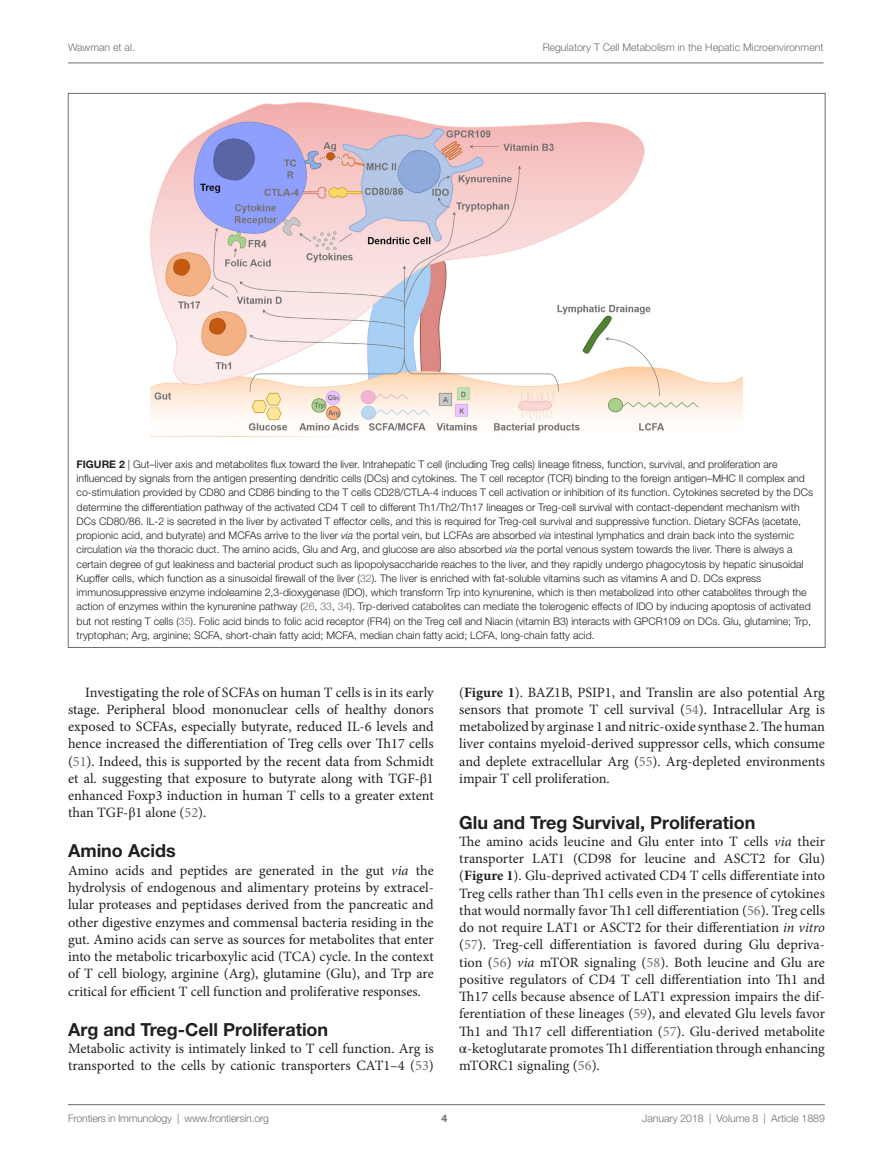
<style>
.page{position:relative;width:893px;height:1170px;background:#fff}
.page>*{position:absolute;margin:0;border:0;box-sizing:border-box;transform-origin:0 0}
.t1{font:700 18px "Helvetica Neue LT Std";color:#231f20}
.t2{font:14.25px/17.2px "Minion Pro";color:#231f20;text-align:justify}
.t3{font:300 10.5px/14.2px "Helvetica Neue LT Std";color:#231f20}
.t4{font:300 10.5px "Helvetica Neue LT Std";color:#6c6d70}
.t5{font:700 10.5px "Helvetica Neue LT Std";color:#6c6d70}
.s1{font-weight:700}
.s2{font-style:italic}
.s3{color:#6c6d70}
.s4{font-family:"STIX General"}
</style>
<div class="page">
<img style="left:150px;top:102px;width:593px;height:335px">
<hr style="left:68px;top:63px;width:756px;height:1px;background:#6c6d70">
<hr style="left:68px;top:1104px;width:757px;height:1px;background:#6c6d70">
<p class="t4" style="left:68px;top:41px;width:68px">Wawman et al.</p>
<p class="t4" style="left:543px;top:41px;width:282px">Regulatory T Cell Metabolism in the Hepatic Microenvironment</p>
<p class="t3" style="left:77px;top:457px;width:738px"><span class="s1">FIGURE 2</span> | Gut–liver axis and metabolites flux toward the liver. Intrahepatic T cell (including Treg cells) lineage fitness, function, survival, and proliferation are influenced by signals from the antigen presenting dendritic cells (DCs) and cytokines. The T cell receptor (TCR) binding to the foreign antigen–MHC II complex and co-stimulation provided by CD80 and CD86 binding to the T cells CD28/CTLA-4 induces T cell activation or inhibition of its function. Cytokines secreted by the DCs determine the differentiation pathway of the activated CD4 T cell to different Th1/Th2/Th17 lineages or Treg-cell survival with contact-dependent mechanism with DCs CD80/86. IL-2 is secreted in the liver by activated T effector cells, and this is required for Treg-cell survival and suppressive function. Dietary SCFAs (acetate, propionic acid, and butyrate) and MCFAs arrive to the liver <span class="s2">via</span> the portal vein, but LCFAs are absorbed <span class="s2">via</span> intestinal lymphatics and drain back into the systemic circulation <span class="s2">via</span> the thoracic duct. The amino acids, Glu and Arg, and glucose are also absorbed <span class="s2">via</span> the portal venous system towards the liver. There is always a certain degree of gut leakiness and bacterial product such as lipopolysaccharide reaches to the liver, and they rapidly undergo phagocytosis by hepatic sinusoidal Kupffer cells, which function as a sinusoidal firewall of the liver (<span class="s3">32</span>). The liver is enriched with fat-soluble vitamins such as vitamins A and D. DCs express immunosuppressive enzyme indoleamine 2,3-dioxygenase (IDO), which transform Trp into kynurenine, which is then metabolized into other catabolites through the action of enzymes within the kynurenine pathway (<span class="s3">26</span>, <span class="s3">33</span>, <span class="s3">34</span>). Trp-derived catabolites can mediate the tolerogenic effects of IDO by inducing apoptosis of activated but not resting T cells (<span class="s3">35</span>). Folic acid binds to folic acid receptor (FR4) on the Treg cell and Niacin (vitamin B3) interacts with GPCR109 on DCs. Glu, glutamine; Trp, tryptophan; Arg, arginine; SCFA, short-chain fatty acid; MCFA, median chain fatty acid; LCFA, long-chain fatty acid.</p>
<p class="t2" style="left:68px;top:683px;width:367px;text-indent:17px">Investigating the role of SCFAs on human T cells is in its early stage. Peripheral blood mononuclear cells of healthy donors exposed to SCFAs, especially butyrate, reduced IL-6 levels and hence increased the differentiation of Treg cells over Th17 cells (<span class="s3">51</span>). Indeed, this is supported by the recent data from Schmidt et al. suggesting that exposure to butyrate along with TGF-<span class="s4">β</span>1 enhanced Foxp3 induction in human T cells to a greater extent than TGF-<span class="s4">β</span>1 alone (<span class="s3">52</span>).</p>
<p class="t1" style="left:68px;top:839px;width:109px">Amino Acids</p>
<p class="t2" style="left:68px;top:861px;width:367px">Amino acids and peptides are generated in the gut <span class="s2">via</span> the hydrolysis of endogenous and alimentary proteins by extracel&shy;lular proteases and peptidases derived from the pancreatic and other digestive enzymes and commensal bacteria residing in the gut. Amino acids can serve as sources for metabolites that enter into the metabolic tricarboxylic acid (TCA) cycle. In the context of T cell biology, arginine (Arg), glutamine (Glu), and Trp are critical for efficient T cell function and proliferative responses.</p>
<p class="t1" style="left:68px;top:1017px;width:262px">Arg and Treg-Cell Proliferation</p>
<p class="t2" style="left:68px;top:1039px;width:367px">Metabolic activity is intimately linked to T cell function. Arg is transported to the cells by cationic transporters CAT1–4 (<span class="s3">53</span>)</p>
<p class="t2" style="left:459px;top:683px;width:367px">(<span class="s1">Figure 1</span>). BAZ1B, PSIP1, and Translin are also potential Arg sensors that promote T cell survival (<span class="s3">54</span>). Intracellular Arg is metabolized by arginase 1 and nitric-oxide synthase 2. The human liver contains myeloid-derived suppressor cells, which consume and deplete extracellular Arg (<span class="s3">55</span>). Arg-depleted environments impair T cell proliferation.</p>
<p class="t1" style="left:459px;top:810px;width:298px">Glu and Treg Survival, Proliferation</p>
<p class="t2" style="left:459px;top:832px;width:367px">The amino acids leucine and Glu enter into T cells <span class="s2">via</span> their transporter LAT1 (CD98 for leucine and ASCT2 for Glu) (<span class="s1">Figure 1</span>). Glu-deprived activated CD4 T cells differentiate into Treg cells rather than Th1 cells even in the presence of cytokines that would normally favor Th1 cell differentiation (<span class="s3">56</span>). Treg cells do not require LAT1 or ASCT2 for their differentiation <span class="s2">in vitro </span>(<span class="s3">57</span>). Treg-cell differentiation is favored during Glu depriva&shy;tion (<span class="s3">56</span>) <span class="s2">via</span> mTOR signaling (<span class="s3">58</span>). Both leucine and Glu are positive regulators of CD4 T cell differentiation into Th1 and Th17 cells because absence of LAT1 expression impairs the dif&shy;ferentiation of these lineages (<span class="s3">59</span>), and elevated Glu levels favor Th1 and Th17 cell differentiation (<span class="s3">57</span>). Glu-derived metabolite <span class="s4">α</span>-ketoglutarate promotes Th1 differentiation through enhancing mTORC1 signaling (<span class="s3">56</span>).</p>
<p class="t4" style="left:68px;top:1111px;width:203px">Frontiers in Immunology | www.frontiersin.org</p>
<p class="t4" style="left:642px;top:1111px;width:184px">January 2018 | Volume 8 | Article 1889</p>
<p class="t5" style="left:441px;top:1111px;width:7px">4</p>
</div>
